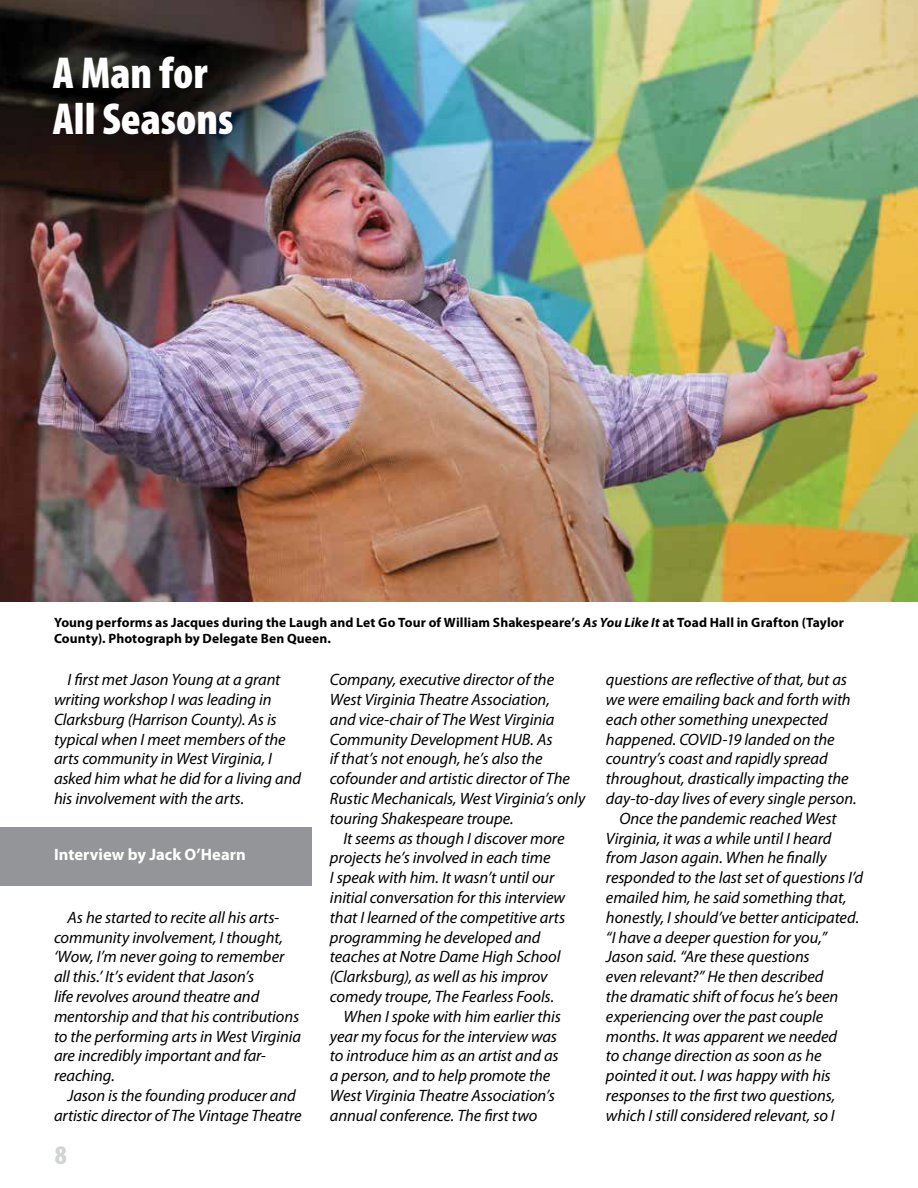
<style>
.page{position:relative;width:918px;height:1188px;background:#fff}
.page>*{position:absolute;margin:0;border:0;box-sizing:border-box;transform-origin:0 0}
.t1{font:900 condensed 45px/46.5px "Myriad Pro";color:#fff}
.t2{font:900 condensed 27px "Myriad Pro";color:#d1d3d4}
.t3{font:italic 16.5px/19.8px "Myriad Pro";letter-spacing:-.005em;color:#000}
.t4{font:700 16.5px "Myriad Pro";color:#fff}
.t5{font:700 13.5px/16.2px "Myriad Pro";letter-spacing:.01em;color:#000}
.s1{font-style:italic}
</style>
<div class="page">
<div style="left:0;top:827px;width:312px;height:59px;background:#939598"></div>
<img style="left:0;top:0;width:918px;height:602px">
<h1 class="t1" style="left:53px;top:48px;width:182px">A Man for<br>All Seasons</h1>
<p class="t5" style="left:54px;top:614px;width:791px">Young performs as Jacques during the Laugh and Let Go Tour of William Shakespeare’s <span class="s1">As You Like It</span> at Toad Hall in Grafton (Taylor<br>County). Photograph by Delegate Ben Queen.</p>
<p class="t3" style="left:54px;top:670px;width:249px;text-indent:13px">I first met Jason Young at a grant writing workshop I was leading in Clarksburg (Harrison County). As is typical when I meet members of the arts community in West Virginia, I asked him what he did for a living and his involvement with the arts.</p>
<p class="t4" style="left:54px;top:844px;width:193px">Interview by Jack O’Hearn</p>
<p class="t3" style="left:54px;top:907px;width:249px;text-indent:13px">As he started to recite all his arts&shy;community involvement, I thought, ‘Wow, I’m never going to remember all this.’ It’s evident that Jason’s<br>life revolves around theatre and mentorship and that his contributions to the performing arts in West Virginia are incredibly important and far&shy;reaching.</p>
<p class="t3" style="left:54px;top:1085px;width:249px;text-align:center">Jason is the founding producer and artistic director of The Vintage Theatre</p>
<h2 class="t2" style="left:55px;top:1137px;width:13px">8</h2>
<p class="t3" style="left:330px;top:670px;width:257px">Company, executive director of the West Virginia Theatre Association,<br>and vice-chair of The West Virginia Community Development HUB. As<br>if that’s not enough, he’s also the cofounder and artistic director of The Rustic Mechanicals, West Virginia’s only touring Shakespeare troupe.</p>
<p class="t3" style="left:343px;top:828px;width:223px">It seems as though I discover more</p>
<p class="t3" style="left:330px;top:848px;width:222px">projects he’s involved in each time</p>
<p class="t3" style="left:330px;top:868px;width:226px">I speak with him. It wasn’t until our</p>
<p class="t3" style="left:330px;top:887px;width:237px">initial conversation for this interview</p>
<p class="t3" style="left:330px;top:907px;width:237px">that I learned of the competitive arts</p>
<p class="t3" style="left:330px;top:927px;width:212px">programming he developed and</p>
<p class="t3" style="left:330px;top:947px;width:232px">teaches at Notre Dame High School</p>
<p class="t3" style="left:330px;top:967px;width:219px">(Clarksburg), as well as his improv</p>
<p class="t3" style="left:330px;top:986px;width:226px">comedy troupe, The Fearless Fools.</p>
<p class="t3" style="left:343px;top:1006px;width:219px">When I spoke with him earlier this</p>
<p class="t3" style="left:330px;top:1026px;width:229px">year my focus for the interview was</p>
<p class="t3" style="left:330px;top:1046px;width:230px">to introduce him as an artist and as</p>
<p class="t3" style="left:330px;top:1066px;width:222px">a person, and to help promote the</p>
<p class="t3" style="left:330px;top:1085px;width:227px">West Virginia Theatre Association’s</p>
<p class="t3" style="left:330px;top:1105px;width:209px">annual conference. The first two</p>
<p class="t3" style="left:606px;top:670px;width:242px">questions are reflective of that, but as</p>
<p class="t3" style="left:606px;top:689px;width:246px">we were emailing back and forth with</p>
<p class="t3" style="left:606px;top:709px;width:223px">each other something unexpected</p>
<p class="t3" style="left:606px;top:729px;width:230px">happened. COVID-19 landed on the</p>
<p class="t3" style="left:606px;top:749px;width:223px">country’s coast and rapidly spread</p>
<p class="t3" style="left:606px;top:769px;width:244px">throughout, drastically impacting the</p>
<p class="t3" style="left:606px;top:788px;width:252px">day-to-day lives of every single person.</p>
<p class="t3" style="left:619px;top:808px;width:219px">Once the pandemic reached West</p>
<p class="t3" style="left:606px;top:828px;width:227px">Virginia, it was a while until I heard</p>
<p class="t3" style="left:606px;top:848px;width:222px">from Jason again. When he finally</p>
<p class="t3" style="left:606px;top:868px;width:259px">responded to the last set of questions I’d</p>
<p class="t3" style="left:606px;top:887px;width:242px">emailed him, he said something that,</p>
<p class="t3" style="left:606px;top:907px;width:255px">honestly, I should’ve better anticipated.</p>
<p class="t3" style="left:606px;top:927px;width:223px">“I have a deeper question for you,”</p>
<p class="t3" style="left:606px;top:947px;width:205px">Jason said. “Are these questions</p>
<p class="t3" style="left:606px;top:967px;width:219px">even relevant?” He then described</p>
<p class="t3" style="left:606px;top:986px;width:234px">the dramatic shift of focus he’s been</p>
<p class="t3" style="left:606px;top:1006px;width:219px">experiencing over the past couple</p>
<p class="t3" style="left:606px;top:1026px;width:233px">months. It was apparent we needed</p>
<p class="t3" style="left:606px;top:1046px;width:217px">to change direction as soon as he</p>
<p class="t3" style="left:606px;top:1066px;width:226px">pointed it out. I was happy with his</p>
<p class="t3" style="left:606px;top:1085px;width:231px">responses to the first two questions,</p>
<p class="t3" style="left:606px;top:1105px;width:230px">which I still considered relevant, so I</p>
</div>
